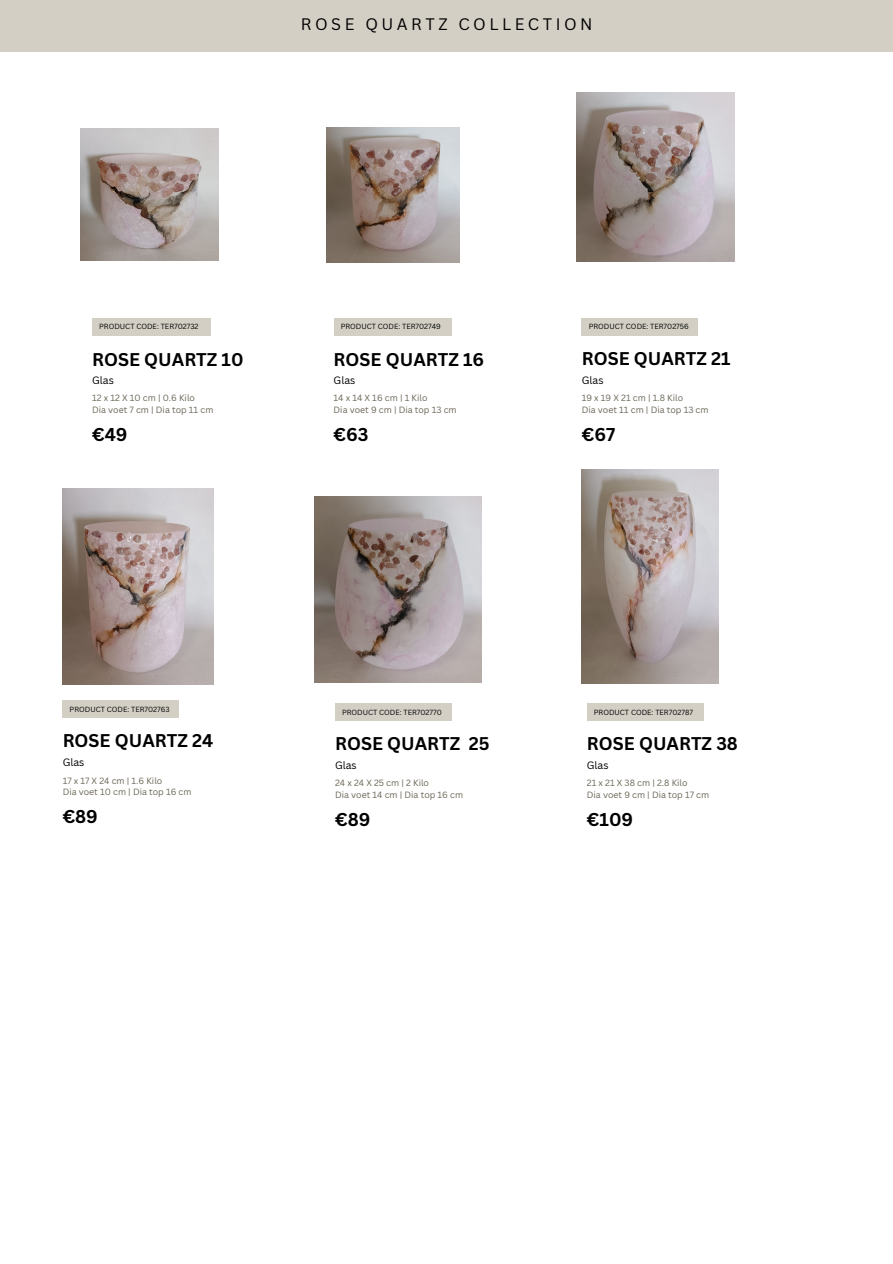
<style>
.page{position:relative;width:893px;height:1264px;background:#fff}
.page>*{position:absolute;margin:0;border:0;box-sizing:border-box;transform-origin:0 0}
.t1{font:700 18px "Canva Sans";color:#000}
.t2{font:16.2px "Canva Sans";letter-spacing:.215em;color:#000}
.t3{font:10.35px "Canva Sans";color:#000}
.t4{font:8.85px/11.7px "Canva Sans";color:#6b6657}
.t5{font:7.2px "Canva Sans";color:#000}
</style>
<div class="page">
<img style="left:80px;top:128px;width:139px;height:133px">
<img style="left:326px;top:127px;width:133px;height:135px">
<img style="left:577px;top:92px;width:157px;height:169px">
<div style="left:333px;top:318px;width:118px;height:17px;background:#d3cfc5"></div>
<div style="left:92px;top:318px;width:119px;height:17px;background:#d3cfc5"></div>
<img style="left:314px;top:497px;width:167px;height:185px">
<img style="left:581px;top:469px;width:137px;height:214px">
<div style="left:335px;top:703px;width:116px;height:17px;background:#d3cfc5"></div>
<div style="left:587px;top:703px;width:116px;height:17px;background:#d3cfc5"></div>
<div style="left:581px;top:318px;width:117px;height:17px;background:#d3cfc5"></div>
<div style="left:0;top:0;width:892px;height:51px;background:#d3cfc5"></div>
<img style="left:63px;top:488px;width:150px;height:196px">
<div style="left:63px;top:700px;width:116px;height:17px;background:#d3cfc5"></div>
<p class="t2" style="left:301px;top:13px;width:293px">ROSE QUARTZ COLLECTION</p>
<p class="t5" style="left:99px;top:321px;width:101px">PRODUCT CODE: TER702732</p>
<h3 class="t5" style="left:340px;top:321px;width:102px">PRODUCT CODE: TER702749</h3>
<p class="t5" style="left:588px;top:321px;width:102px">PRODUCT CODE: TER702756</p>
<p class="t1" style="left:92px;top:346px;width:153px">ROSE QUARTZ 10</p>
<h2 class="t1" style="left:333px;top:346px;width:152px">ROSE QUARTZ 16</h2>
<h1 class="t1" style="left:581px;top:345px;width:150px">ROSE QUARTZ 21</h1>
<h5 class="t3" style="left:92px;top:372px;width:23px">Glas</h5>
<h4 class="t3" style="left:333px;top:372px;width:23px">Glas</h4>
<h2 class="t3" style="left:581px;top:372px;width:23px">Glas</h2>
<p class="t4" style="left:333px;top:391px;width:125px">14 x 14 X 16 cm | 1 Kilo<br>Dia voet 9 cm | Dia top 13 cm</p>
<p class="t4" style="left:92px;top:391px;width:123px">12 x 12 X 10 cm | 0.6 Kilo<br>Dia voet 7 cm | Dia top 11 cm</p>
<h1 class="t4" style="left:581px;top:391px;width:128px">19 x 19 X 21 cm | 1.8 Kilo<br>Dia voet 11 cm | Dia top 13 cm</h1>
<h5 class="t1" style="left:92px;top:421px;width:37px">€49</h5>
<h4 class="t1" style="left:333px;top:421px;width:36px">€63</h4>
<h2 class="t1" style="left:581px;top:421px;width:35px">€67</h2>
<p class="t5" style="left:70px;top:704px;width:101px">PRODUCT CODE: TER702763</p>
<h1 class="t1" style="left:63px;top:728px;width:152px">ROSE QUARTZ 24</h1>
<h4 class="t3" style="left:63px;top:755px;width:23px">Glas</h4>
<h5 class="t4" style="left:63px;top:774px;width:130px">17 x 17 X 24 cm | 1.6 Kilo<br>Dia voet 10 cm | Dia top 16 cm</h5>
<h2 class="t1" style="left:63px;top:804px;width:37px">€89</h2>
<p class="t5" style="left:342px;top:707px;width:101px">PRODUCT CODE: TER702770</p>
<p class="t5" style="left:593px;top:707px;width:101px">PRODUCT CODE: TER702787</p>
<h1 class="t1" style="left:335px;top:730px;width:156px">ROSE QUARTZ 25</h1>
<h4 class="t1" style="left:587px;top:730px;width:152px">ROSE QUARTZ 38</h4>
<h5 class="t3" style="left:335px;top:757px;width:23px">Glas</h5>
<h2 class="t3" style="left:587px;top:757px;width:23px">Glas</h2>
<p class="t4" style="left:335px;top:777px;width:129px">24 x 24 X 25 cm | 2 Kilo<br>Dia voet 14 cm | Dia top 16 cm</p>
<h1 class="t4" style="left:587px;top:777px;width:124px">21 x 21 X 38 cm | 2.8 Kilo<br>Dia voet 9 cm | Dia top 17 cm</h1>
<h4 class="t1" style="left:335px;top:807px;width:37px">€89</h4>
<h5 class="t1" style="left:587px;top:807px;width:48px">€109</h5>
</div>
